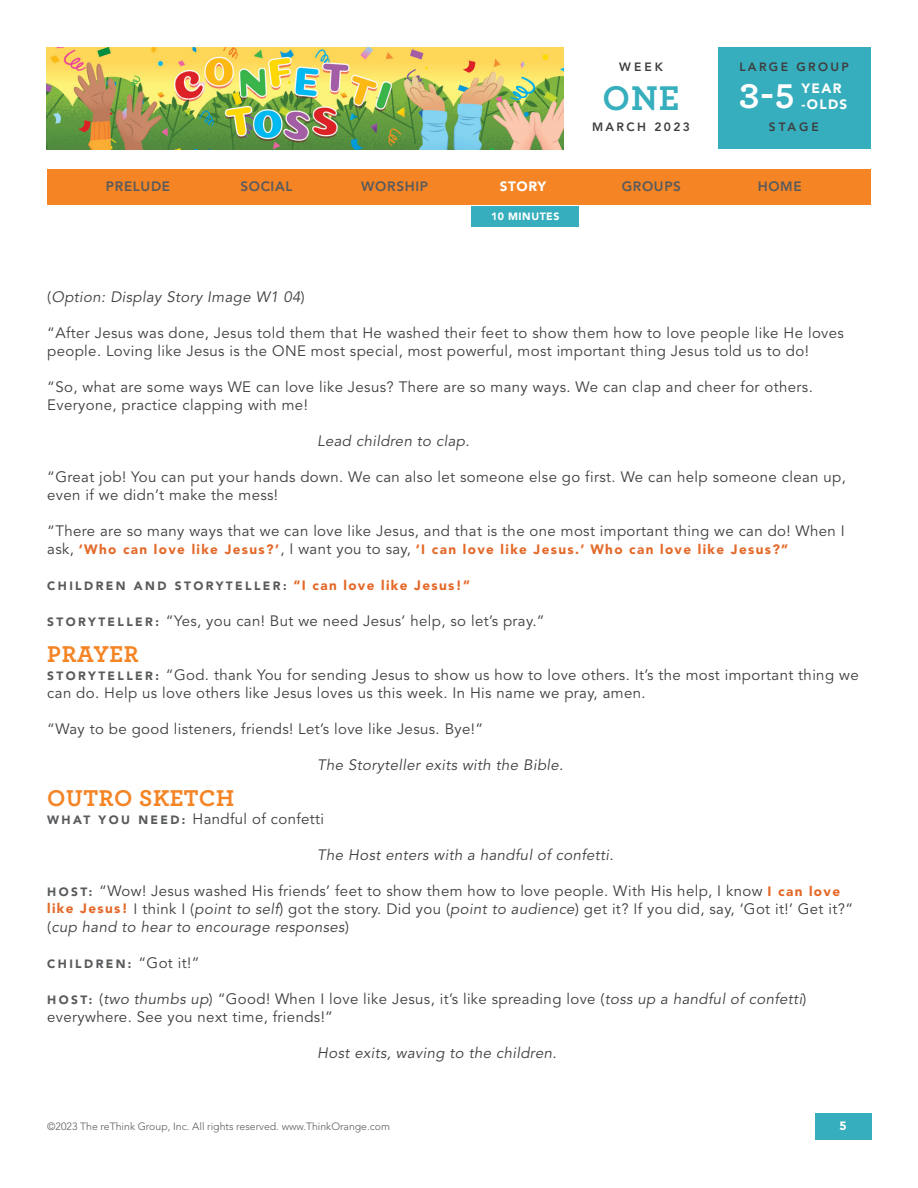
<style>
.page{position:relative;width:918px;height:1188px;background:#fff}
.page>*{position:absolute;margin:0;border:0;box-sizing:border-box;transform-origin:0 0}
.t1{font:700 36px "Archer Pro";color:#36aebd}
.t2{font:700 36px "Archer Pro";color:#fff}
.t3{font:700 24px "Archer Pro";letter-spacing:.025em;color:#f58425}
.t4{font:15px/18px "Avenir LT Std";letter-spacing:.025em;color:#3e3e3f}
.t5{font:italic 15px "Avenir LT Std";letter-spacing:.025em;color:#3e3e3f}
.t6{font:900 13.5px "Avenir LT Std";letter-spacing:.1em;color:#e46828}
.t7{font:800 13.5px "Avenir LT Std";letter-spacing:.05em;color:#585a5c}
.t8{font:900 13.5px/16.2px "Avenir LT Std";letter-spacing:.1em;color:#fff}
.t9{font:900 12px "Avenir LT Std";letter-spacing:.2em;color:#585a5c}
.t10{font:800 12px "Avenir LT Std";letter-spacing:.2em;color:#3e3e3f}
.t11{font:900 12px "Avenir LT Std";color:#fff}
.t12{font:300 10.5px "Avenir LT Std";color:#585a5c}
.t13{font:900 10.5px "Avenir LT Std";letter-spacing:.05em;color:#fff}
.s1{font-style:normal}
.s2{font-weight:400;font-size:15px;color:#3e3e3f}
.s3{font-size:13.5px;color:#e46828}
.s4{font-weight:900;font-size:12px;color:#585a5c}
.s5{font-weight:900;font-size:13.5px;color:#e46828}
.s6{font-style:italic}
</style>
<div class="page">
<img style="left:46px;top:47px;width:518px;height:102px">
<div style="left:717px;top:47px;width:154px;height:102px;background:#36aebd"></div>
<div style="left:471px;top:206px;width:108px;height:20px;background:#36aebd"></div>
<div style="left:47px;top:170px;width:824px;height:36px;background:#f58425"></div>
<div style="left:815px;top:1113px;width:57px;height:27px;background:#36aebd"></div>
<p class="t10" style="left:619px;top:59px;width:45px">WEEK</p>
<h1 class="t1" style="left:603px;top:69px;width:78px">ONE</h1>
<p class="t10" style="left:592px;top:120px;width:100px">MARCH 2023</p>
<p class="t10" style="left:739px;top:59px;width:111px">LARGE GROUP</p>
<h1 class="t2" style="left:739px;top:68px;width:57px">3-5</h1>
<p class="t8" style="left:802px;top:80px;width:47px">YEAR -OLDS</p>
<p class="t10" style="left:769px;top:120px;width:52px">STAGE</p>
<p class="t7" style="left:106px;top:178px;width:66px">PRELUDE</p>
<p class="t7" style="left:240px;top:178px;width:54px">SOCIAL</p>
<p class="t7" style="left:361px;top:178px;width:68px">WORSHIP</p>
<p class="t8" style="left:500px;top:178px;width:48px">STORY</p>
<p class="t7" style="left:622px;top:178px;width:61px">GROUPS</p>
<p class="t7" style="left:758px;top:178px;width:46px">HOME</p>
<p class="t13" style="left:491px;top:210px;width:70px">10 MINUTES</p>
<p class="t5" style="left:47px;top:288px;width:259px"><span class="s1">(</span>Option: Display Story Image W1 04<span class="s1">)</span></p>
<p class="t4" style="left:47px;top:324px;width:798px">“After Jesus was done, Jesus told them that He washed their feet to show them how to love people like He loves people. Loving like Jesus is the ONE most special, most powerful, most important thing Jesus told us to do!</p>
<p class="t4" style="left:47px;top:378px;width:767px">“So, what are some ways WE can love like Jesus? There are so many ways. We can clap and cheer for others.<br>Everyone, practice clapping with me!</p>
<p class="t5" style="left:317px;top:432px;width:154px">Lead children to clap.</p>
<p class="t4" style="left:47px;top:468px;width:800px">“Great job! You can put your hands down. We can also let someone else go first. We can help someone clean up, even if we didn’t make the mess!</p>
<p class="t4" style="left:47px;top:522px;width:799px">“There are so many ways that we can love like Jesus, and that is the one most important thing we can do! When I</p>
<p class="t6" style="left:47px;top:541px;width:743px"><span class="s2">ask,</span> ‘Who can love like Jesus?’<span class="s2">, I want you to say,</span> ‘I can love like Jesus.’ Who can love like Jesus?”</p>
<p class="t9" style="left:47px;top:578px;width:424px">CHILDREN AND STORYTELLER: <span class="s3">“I can love like Jesus!”</span></p>
<p class="t4" style="left:47px;top:612px;width:499px"><span class="s4">S T O R Y T E L L E R :</span> “Yes, you can! But we need Jesus’ help, so let’s pray.”</p>
<h2 class="t3" style="left:47px;top:635px;width:93px">PRAYER</h2>
<p class="t4" style="left:47px;top:666px;width:813px"><span class="s4">S T O RY T E L L E R :</span> “God. thank You for sending Jesus to show us how to love others. It’s the most important thing we can do. Help us love others like Jesus loves us this week. In His name we pray, amen.</p>
<p class="t4" style="left:47px;top:720px;width:437px">“Way to be good listeners, friends! Let’s love like Jesus. Bye!”</p>
<p class="t5" style="left:317px;top:756px;width:248px">The Storyteller exits with the Bible.</p>
<h2 class="t3" style="left:47px;top:779px;width:189px">OUTRO SKETCH</h2>
<p class="t4" style="left:47px;top:810px;width:278px"><span class="s4">W H AT Y O U N E E D :</span> Handful of confetti</p>
<p class="t5" style="left:317px;top:846px;width:298px">The Host enters with a handful of confetti.</p>
<p class="t4" style="left:47px;top:882px;width:808px"><span class="s4">H O S T:</span> “Wow! Jesus washed His friends’ feet to show them how to love people. With His help, I know <span class="s5">I can love like Jesus!</span> I think I (<span class="s6">point to self</span>) got the story. Did you (<span class="s6">point to audience</span>) get it? If you did, say, ‘Got it!’ Get it?” (<span class="s6">cup hand to hear to encourage responses</span>)</p>
<p class="t9" style="left:47px;top:956px;width:154px">CHILDREN: <span class="s2">“Got it!”</span></p>
<p class="t4" style="left:47px;top:990px;width:761px"><span class="s4">H O S T:</span> (<span class="s6">two thumbs up</span>) “Good! When I love like Jesus, it’s like spreading love (<span class="s6">toss up a handful of confetti</span>) everywhere. See you next time, friends!”</p>
<p class="t5" style="left:317px;top:1044px;width:241px">Host exits, waving to the children.</p>
<p class="t12" style="left:47px;top:1120px;width:344px">©2023 The reThink Group, Inc. All rights reserved. www.ThinkOrange.com</p>
<p class="t11" style="left:840px;top:1118px;width:9px">5</p>
</div>
